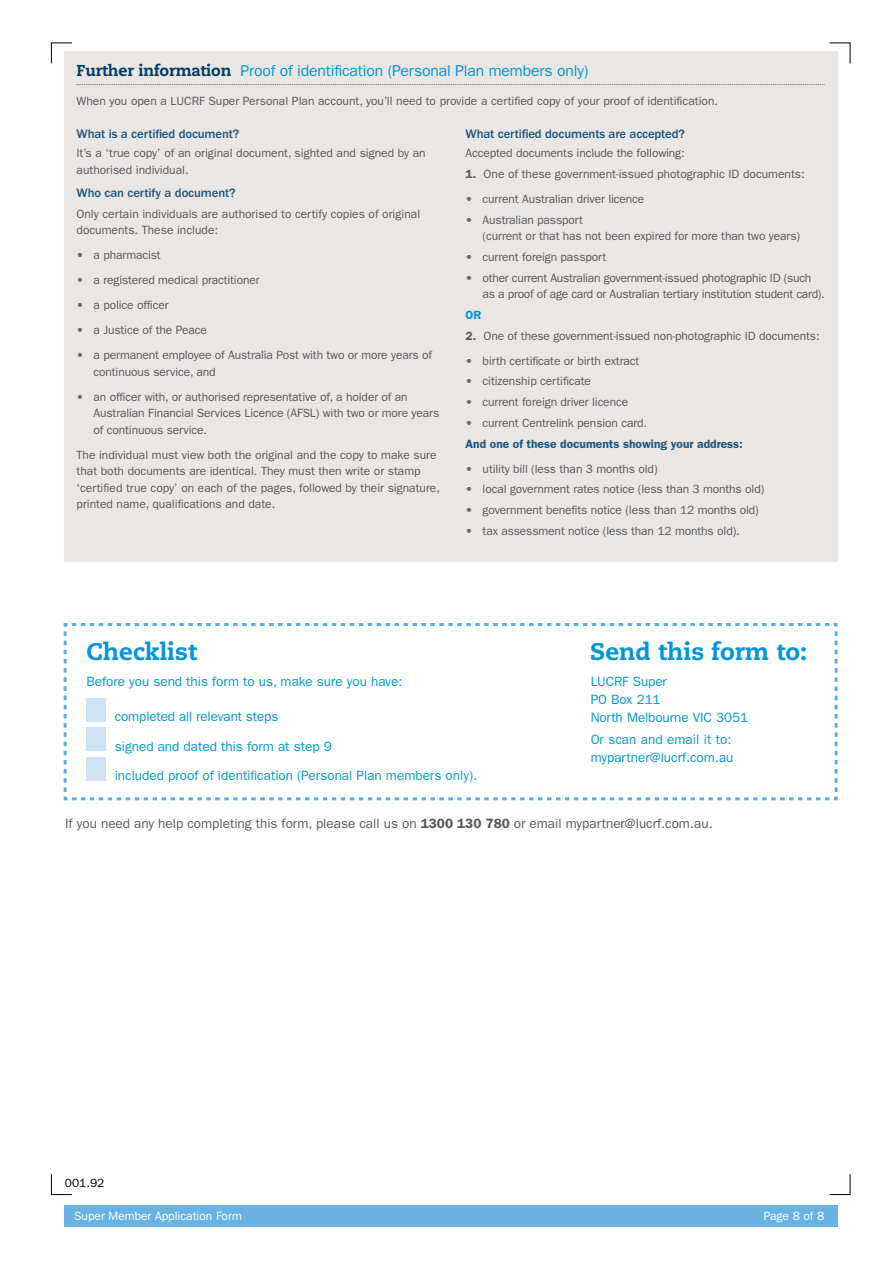
<style>
.page{position:relative;width:893px;height:1263px;background:#fff}
.page>*{position:absolute;margin:0;border:0;box-sizing:border-box;transform-origin:0 0}
.t1{font:800 24px "Caecilia LT Std";color:#0096d6}
.t2{font:15.75px "ITC Franklin Gothic Std";letter-spacing:-.01em;color:#0096d6}
.t3{font:13.5px/18px "ITC Franklin Gothic Std";color:#0096d6}
.t4{font:13.5px "ITC Franklin Gothic Std";color:#58595b}
.t5{font:500 12.75px "ITC Franklin Gothic Std";letter-spacing:-.01em;color:#20567e}
.t6{font:12px/16.5px "ITC Franklin Gothic Std";letter-spacing:-.01em;color:#58595b}
.t7{font:600 12px/20.7px "ITC Franklin Gothic Std";color:#20567e}
.t8{font:12px "ITC Franklin Gothic Std";color:#fff}
.t9{font:12px "ITC Franklin Gothic Std";color:#000}
.t10{font:600 12px "ITC Franklin Gothic Std";color:#0096d6}
.s1{font-family:"Caecilia LT Std";font-weight:800;color:#003e69}
.s2{font-family:"ITC Franklin Gothic Std Hvy";color:#72635d}
.s3{font-weight:600}
.s4{font-family:"ITC Franklin Gothic Std Hvy";font-weight:400;color:#72635d}
.s5{font-weight:400;color:#58595b}
</style>
<div class="page">
<div style="left:64px;top:51px;width:774px;height:510px;background:#e9e6e4"></div>
<svg style="left:77px;top:84px;width:748px;height:1px"></svg>
<svg style="left:829px;top:1174px;width:22px;height:21px"></svg>
<svg style="left:51px;top:1174px;width:21px;height:21px"></svg>
<div style="left:64px;top:1205px;width:774px;height:22px;background:#69b2e2"></div>
<svg style="left:51px;top:42px;width:22px;height:22px"></svg>
<svg style="left:829px;top:42px;width:22px;height:22px"></svg>
<svg style="left:63px;top:623px;width:775px;height:178px"></svg>
<div style="left:86px;top:698px;width:20px;height:23px;background:#cfe2f5"></div>
<div style="left:86px;top:727px;width:20px;height:24px;background:#cfe2f5"></div>
<div style="left:86px;top:757px;width:20px;height:23px;background:#cfe2f5"></div>
<h2 class="t2" style="left:77px;top:61px;width:514px"><span class="s1">Further information</span> Proof of identification (Personal Plan members only)</h2>
<p class="t6" style="left:77px;top:93px;width:643px">When you open a LUCRF Super Personal Plan account, you’ll need to provide a certified copy of your proof of identification.</p>
<p class="t5" style="left:77px;top:127px;width:164px">What is a certified document?</p>
<p class="t6" style="left:77px;top:145px;width:351px">It’s a ‘true copy’ of an original document, sighted and signed by an authorised individual.</p>
<p class="t5" style="left:77px;top:186px;width:160px">Who can certify a document?</p>
<p class="t6" style="left:77px;top:206px;width:345px">Only certain individuals are authorised to certify copies of original documents. These include:</p>
<p class="t6" style="left:77px;top:247px;width:86px"><span class="s2">•</span> a pharmacist</p>
<p class="t6" style="left:77px;top:272px;width:185px"><span class="s2">•</span> a registered medical practitioner</p>
<p class="t6" style="left:77px;top:297px;width:94px"><span class="s2">•</span> a police officer</p>
<p class="t6" style="left:77px;top:322px;width:132px"><span class="s2">•</span> a Justice of the Peace</p>
<p class="t6" style="left:94px;top:347px;width:340px;text-indent:-17px"><span class="s2">•</span> a permanent employee of Australia Post with two or more years of continuous service, and</p>
<p class="t6" style="left:94px;top:389px;width:347px;text-indent:-17px"><span class="s2">•</span> an officer with, or authorised representative of, a holder of an<br>Australian Financial Services Licence (AFSL) with two or more years of continuous service.</p>
<p class="t6" style="left:77px;top:447px;width:365px">The individual must view both the original and the copy to make sure that both documents are identical. They must then write or stamp ‘certified true copy’ on each of the pages, followed by their signature, printed name, qualifications and date.</p>
<p class="t5" style="left:466px;top:127px;width:221px">What certified documents are accepted?</p>
<p class="t6" style="left:466px;top:145px;width:221px">Accepted documents include the following:</p>
<p class="t6" style="left:466px;top:166px;width:341px"><span class="s3">1.</span> One of these government-issued photographic ID documents:</p>
<p class="t6" style="left:466px;top:191px;width:180px"><span class="s2">•</span> current Australian driver licence</p>
<p class="t6" style="left:483px;top:211px;width:319px;text-indent:-17px"><span class="s2">•</span> Australian passport<br>(current or that has not been expired for more than two years)</p>
<p class="t6" style="left:466px;top:249px;width:142px"><span class="s2">•</span> current foreign passport</p>
<p class="t6" style="left:483px;top:269px;width:344px;text-indent:-17px"><span class="s2">•</span> other current Australian government-issued photographic ID (such as a proof of age card or Australian tertiary institution student card).</p>
<p class="t10" style="left:466px;top:308px;width:17px">OR</p>
<p class="t6" style="left:466px;top:327px;width:355px"><span class="s3">2.</span> One of these government-issued non-photographic ID documents:</p>
<p class="t6" style="left:466px;top:352px;width:175px"><span class="s2">•</span> birth certificate or birth extract</p>
<p class="t6" style="left:466px;top:373px;width:127px"><span class="s2">•</span> citizenship certificate</p>
<p class="t6" style="left:466px;top:394px;width:164px"><span class="s2">•</span> current foreign driver licence</p>
<p class="t7" style="left:466px;top:412px;width:279px"><span class="s4">•</span> <span class="s5">current Centrelink pension card.<br></span>And one of these documents showing your address:</p>
<p class="t6" style="left:466px;top:460px;width:193px"><span class="s2">•</span> utility bill (less than 3 months old)</p>
<p class="t6" style="left:466px;top:481px;width:300px"><span class="s2">•</span> local government rates notice (less than 3 months old)</p>
<p class="t6" style="left:466px;top:502px;width:295px"><span class="s2">•</span> government benefits notice (less than 12 months old)</p>
<p class="t6" style="left:466px;top:523px;width:276px"><span class="s2">•</span> tax assessment notice (less than 12 months old).</p>
<h1 class="t1" style="left:86px;top:637px;width:112px">Checklist</h1>
<h1 class="t1" style="left:590px;top:637px;width:218px">Send this form to:</h1>
<p class="t3" style="left:591px;top:672px;width:159px">LUCRF Super<br>PO Box 211<br>North Melbourne VIC 3051</p>
<p class="t3" style="left:591px;top:730px;width:144px">Or scan and email it to: mypartner@lucrf.com.au</p>
<p class="t3" style="left:86px;top:672px;width:318px">Before you send this form to us, make sure you have:</p>
<p class="t3" style="left:115px;top:702px;width:364px;line-height:29.5px">completed all relevant steps<br>signed and dated this form at step 9<br>included proof of identification (Personal Plan members only).</p>
<p class="t4" style="left:65px;top:815px;width:649px">If you need any help completing this form, please call us on <span class="s3">1300 130 780</span> or email mypartner@lucrf.com.au.</p>
<p class="t9" style="left:65px;top:1176px;width:41px">001.92</p>
<p class="t8" style="left:74px;top:1209px;width:169px">Super Member Application Form</p>
<p class="t8" style="left:764px;top:1209px;width:62px">Page 8 of 8</p>
</div>
